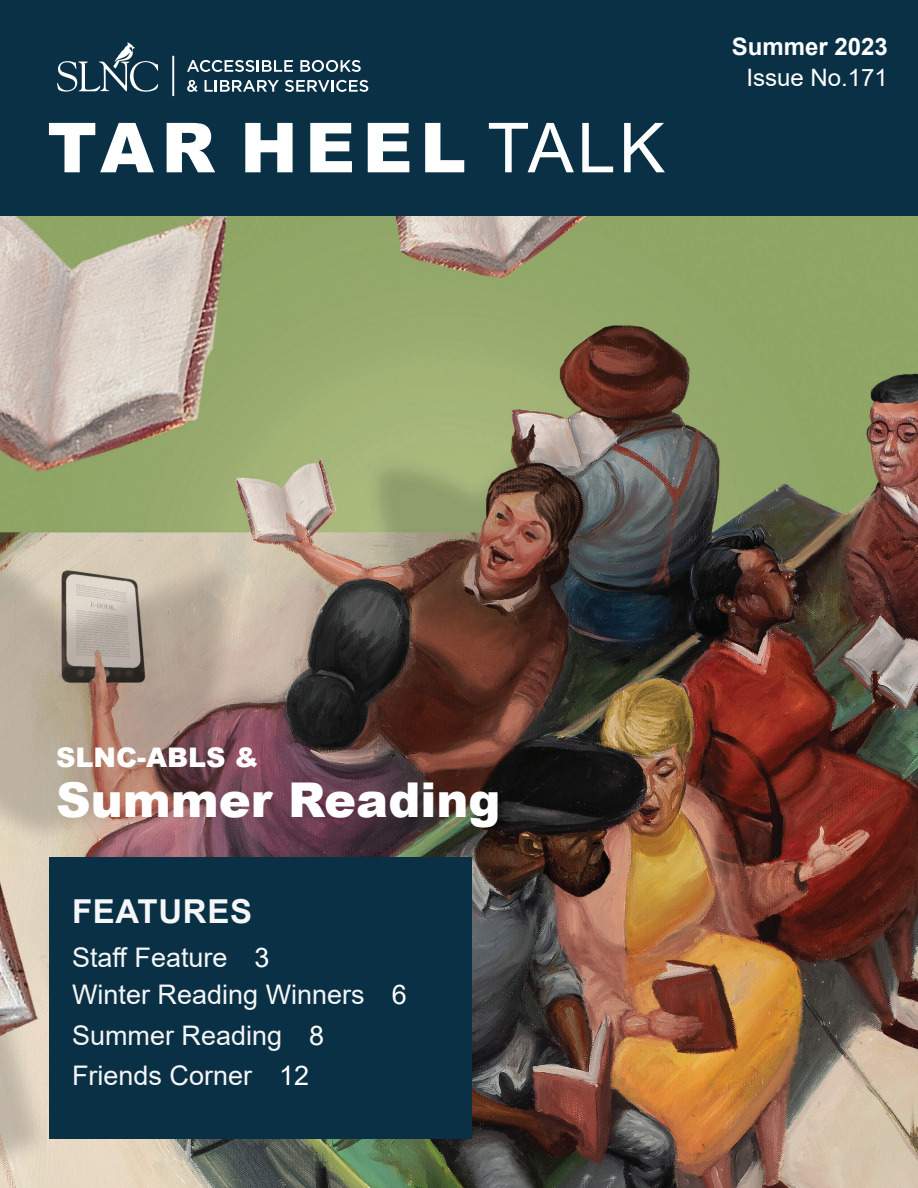
<style>
.page{position:relative;width:918px;height:1188px;background:#fff}
.page>*{position:absolute;margin:0;border:0;box-sizing:border-box;transform-origin:0 0}
.Paragraph_heading_16{font:900 48px "Arial";color:#fff}
.t1{font:700 33px "Arial";letter-spacing:.02em;color:#f4f6f7}
.t2{font:27px "Arial";color:#f4f6f7}
.Paragraph_heading_16-2{font:900 27px "Arial";color:#fff}
.t3{font:24px/31.5px "Arial";color:#fff;text-align:right}
.s1{font-weight:700}
.s2{color:#fff}
</style>
<div class="page">
<img style="left:0;top:216px;width:918px;height:972px">
<div style="left:0;top:0;width:918px;height:216px;background:#093044"></div>
<svg style="left:57px;top:41px;width:312px;height:56px"></svg>
<svg style="left:49px;top:123px;width:616px;height:49px"></svg>
<div style="left:49px;top:858px;width:423px;height:281px;background:#093044"></div>
<p class="t3" style="left:732px;top:31px;width:158px"><span class="s1">Summer 2023<br></span>Issue No.171</p>
<p class="Paragraph_heading_16-2" style="left:56px;top:738px;width:204px">SLNC-ABLS &amp;</p>
<p class="Paragraph_heading_16" style="left:56px;top:765px;width:446px">Summer Reading</p>
<p class="t1" style="left:72px;top:888px;width:182px">FEATURES</p>
<p class="t2" style="left:72px;top:939px;width:199px">Staff Feature <span class="s2">3</span></p>
<p class="t2" style="left:72px;top:976px;width:336px">Winter Reading Winners <span class="s2">6</span></p>
<p class="t2" style="left:72px;top:1017px;width:254px">Summer Reading <span class="s2">8</span></p>
<p class="t2" style="left:72px;top:1057px;width:239px">Friends Corner <span class="s2">12</span></p>
</div>
